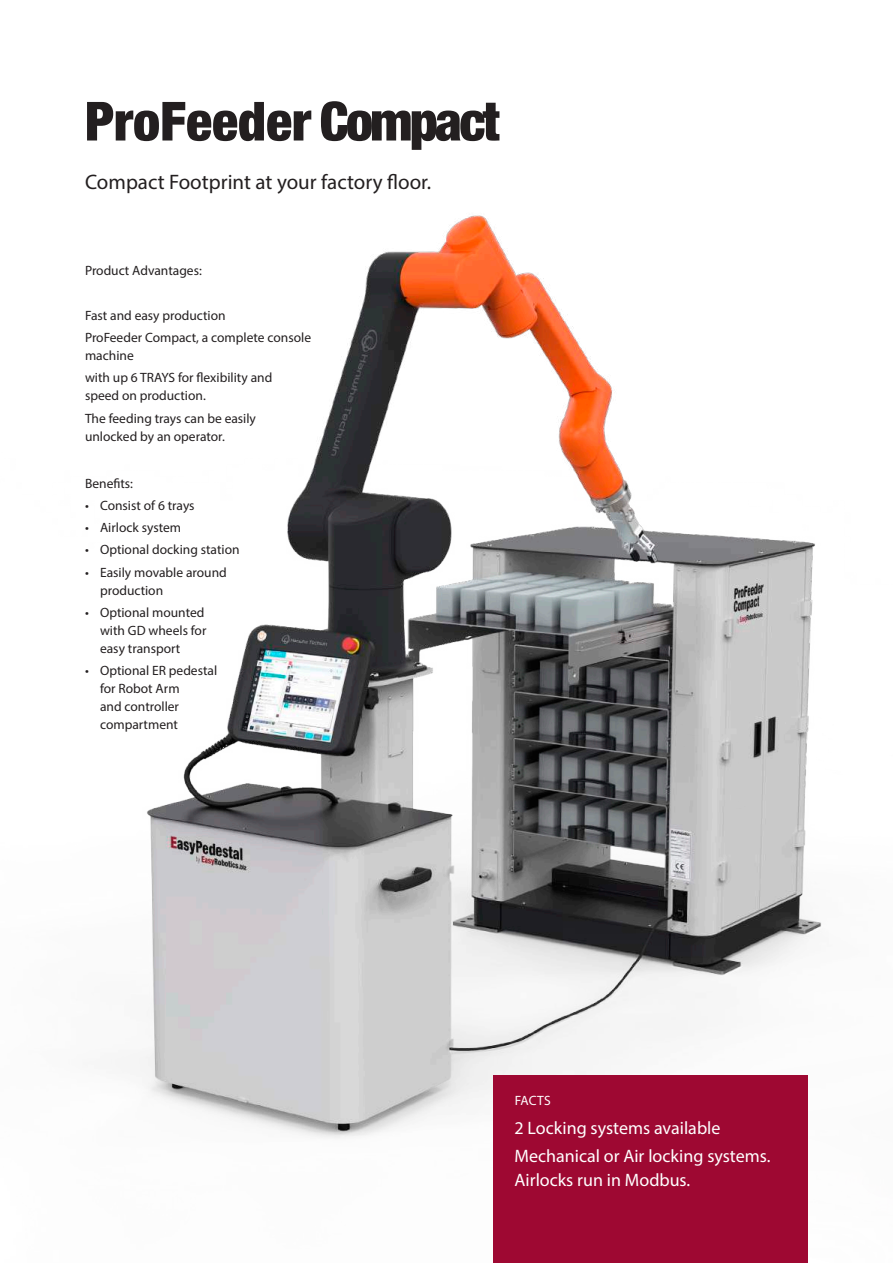
<style>
.page{position:relative;width:893px;height:1263px;background:#fff}
.page>*{position:absolute;margin:0;border:0;box-sizing:border-box;transform-origin:0 0}
.t1{font:900 condensed 54px "Helvetica Neue";color:#231f20}
.t2{font:21px "Myriad Pro";color:#231f20}
.t3{font:18px/28.2px "Myriad Pro";color:#fff}
.t4{font:13.5px/18px "Myriad Pro";color:#231f20}
.t5{font:13.5px "Myriad Pro";letter-spacing:.01em;color:#fff}
</style>
<div class="page">
<img style="left:139px;top:215px;width:452px;height:923px">
<img style="left:564px;top:358px;width:258px;height:718px">
<div style="left:493px;top:1076px;width:315px;height:187px;background:#9e0832"></div>
<h1 class="t1" style="left:85px;top:88px;width:416px">ProFeeder Compact</h1>
<h2 class="t2" style="left:85px;top:169px;width:348px">Compact Footprint at your factory floor.</h2>
<p class="t4" style="left:85px;top:261px;width:118px">Product Advantages:</p>
<p class="t4" style="left:85px;top:304px;width:228px;line-height:22.2px">Fast and easy production<br>ProFeeder Compact, a complete console</p>
<p class="t4" style="left:85px;top:344px;width:189px;line-height:22.2px">machine<br>with up 6 TRAYS for flexibility and</p>
<p class="t4" style="left:85px;top:384px;width:172px;line-height:22.2px">speed on production.<br>The feeding trays can be easily</p>
<p class="t4" style="left:85px;top:427px;width:141px">unlocked by an operator.</p>
<p class="t4" style="left:85px;top:474px;width:50px">Benefits:</p>
<p class="t4" style="left:85px;top:496px;width:111px">• Consist of 6 trays</p>
<p class="t4" style="left:85px;top:518px;width:98px">• Airlock system</p>
<p class="t4" style="left:85px;top:541px;width:156px">• Optional docking station</p>
<p class="t4" style="left:100px;top:563px;width:128px;text-indent:-15px">• Easily movable around production</p>
<p class="t4" style="left:100px;top:603px;width:108px;text-indent:-15px">• Optional mounted with GD wheels for easy transport</p>
<p class="t4" style="left:100px;top:661px;width:119px;text-indent:-15px">• Optional ER pedestal for Robot Arm<br>and controller compartment</p>
<p class="t5" style="left:515px;top:1092px;width:38px">FACTS</p>
<h3 class="t3" style="left:514px;top:1113px;width:257px">2 Locking systems available<br>Mechanical or Air locking systems.</h3>
<h3 class="t3" style="left:514px;top:1165px;width:177px">Airlocks run in Modbus.</h3>
</div>
